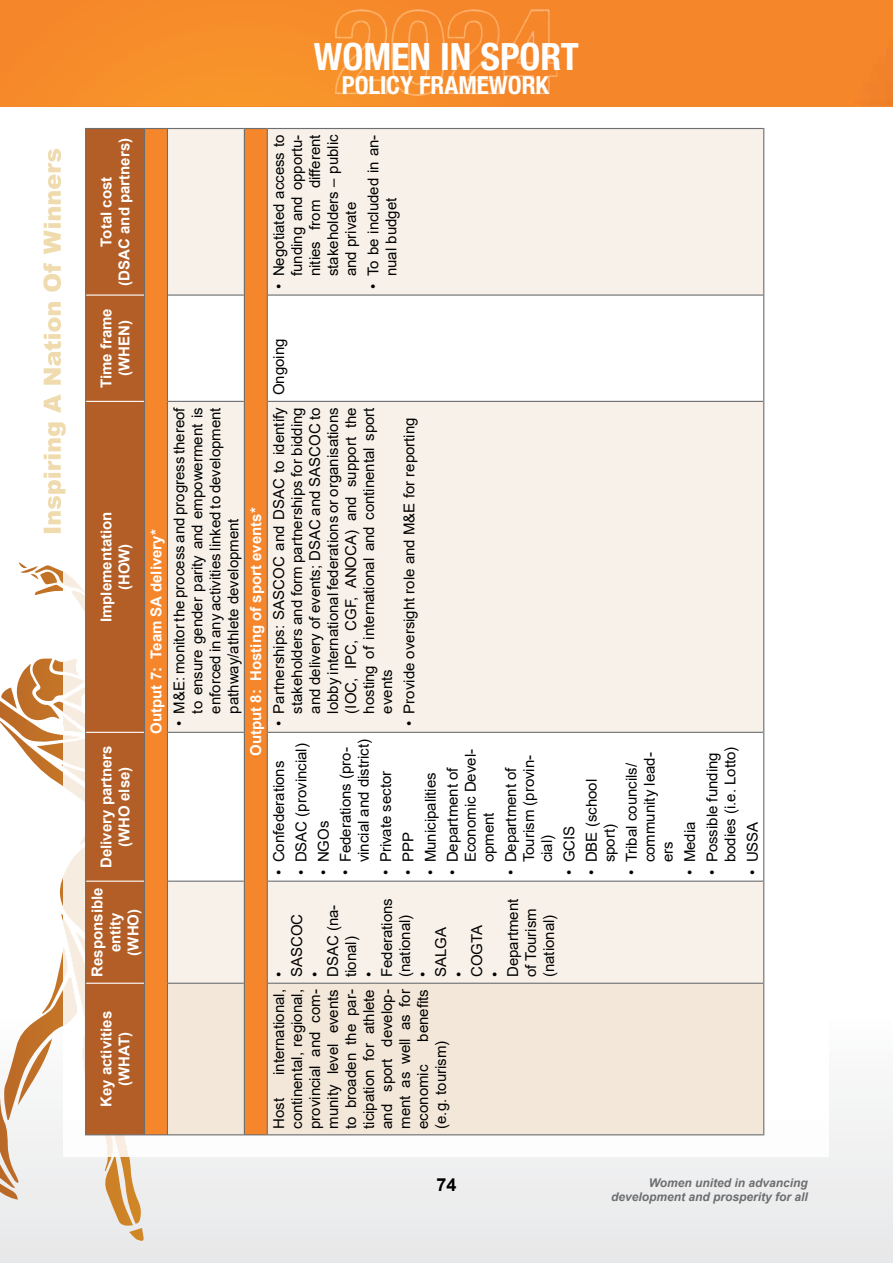
<style>
.page{position:relative;width:893px;height:1263px;background:#fff}
.page>*{position:absolute;margin:0;border:0;box-sizing:border-box;transform-origin:0 0}
.t1{font:700 condensed 37.65px "Helvetica Neue LT Std";color:#fff}
.t2{font:700 condensed 24.9px "Helvetica Neue LT Std";color:#fff}
.t3{font:700 18px "Arial";color:#000}
.t4{font:15px/18px "Arial";color:#000}
.t5{font:700 15px/18px "Arial";color:#fff;text-align:center}
.t6{font:italic 700 12px/14.4px "Arial";color:#6d6e71;text-align:right}
</style>
<div class="page">
<img style="left:0;top:1011px;width:893px;height:252px">
<svg style="left:15px;top:562px;width:49px;height:166px"></svg>
<img style="left:64px;top:128px;width:765px;height:1029px">
<div style="left:0;top:0;width:893px;height:106px;background:#f6862a"></div>
<div style="left:98px;top:48px;width:293px;height:58px;background:#f7922a"></div>
<img style="left:335px;top:9px;width:223px;height:87px">
<svg style="left:43px;top:149px;width:23px;height:384px"></svg>
<div style="left:86px;top:129px;width:58px;height:1005px;background:#b25e26"></div>
<div style="left:145px;top:128px;width:22px;height:1007px;background:#f6862b"></div>
<div style="left:168px;top:984px;width:595px;height:150px;background:#f2e7d8"></div>
<svg style="left:168px;top:129px;width:595px;height:854px;fill:#f7f1e9"></svg>
<div style="left:244px;top:128px;width:23px;height:1007px;background:#f6862b"></div>
<hr style="left:86px;top:1134px;width:58px;height:1px;background:#6d6e71">
<svg style="left:145px;top:1134px;width:22px;height:1px"></svg>
<hr style="left:168px;top:1134px;width:76px;height:1px;background:#6d6e71">
<svg style="left:245px;top:1134px;width:22px;height:1px"></svg>
<hr style="left:268px;top:1134px;width:495px;height:1px;background:#6d6e71">
<hr style="left:85px;top:983px;width:1px;height:152px;background:#6d6e71">
<hr style="left:85px;top:881px;width:1px;height:102px;background:#6d6e71">
<hr style="left:85px;top:732px;width:1px;height:149px;background:#6d6e71">
<hr style="left:85px;top:401px;width:1px;height:331px;background:#6d6e71">
<hr style="left:85px;top:295px;width:1px;height:106px;background:#6d6e71">
<hr style="left:85px;top:128px;width:1px;height:167px;background:#6d6e71">
<hr style="left:86px;top:128px;width:58px;height:1px;background:#6d6e71">
<hr style="left:144px;top:983px;width:1px;height:152px;background:#6d6e71">
<hr style="left:144px;top:881px;width:1px;height:102px;background:#6d6e71">
<hr style="left:144px;top:732px;width:1px;height:149px;background:#6d6e71">
<hr style="left:144px;top:401px;width:1px;height:331px;background:#6d6e71">
<hr style="left:144px;top:295px;width:1px;height:106px;background:#6d6e71">
<hr style="left:144px;top:128px;width:1px;height:167px;background:#6d6e71">
<svg style="left:145px;top:128px;width:22px;height:1px"></svg>
<hr style="left:167px;top:983px;width:1px;height:152px;background:#6d6e71">
<hr style="left:167px;top:881px;width:1px;height:102px;background:#6d6e71">
<hr style="left:168px;top:983px;width:76px;height:1px;background:#6d6e71">
<hr style="left:167px;top:732px;width:1px;height:149px;background:#6d6e71">
<hr style="left:168px;top:880px;width:76px;height:2px;background:#6d6e71">
<hr style="left:167px;top:401px;width:1px;height:331px;background:#6d6e71">
<hr style="left:168px;top:732px;width:76px;height:1px;background:#6d6e71">
<hr style="left:167px;top:295px;width:1px;height:106px;background:#6d6e71">
<hr style="left:168px;top:401px;width:76px;height:1px;background:#6d6e71">
<hr style="left:167px;top:128px;width:1px;height:167px;background:#6d6e71">
<hr style="left:168px;top:294px;width:76px;height:2px;background:#6d6e71">
<hr style="left:168px;top:128px;width:76px;height:1px;background:#6d6e71">
<hr style="left:244px;top:983px;width:1px;height:152px;background:#6d6e71">
<hr style="left:244px;top:881px;width:1px;height:102px;background:#6d6e71">
<hr style="left:244px;top:732px;width:1px;height:149px;background:#6d6e71">
<hr style="left:244px;top:401px;width:1px;height:331px;background:#6d6e71">
<hr style="left:244px;top:295px;width:1px;height:106px;background:#6d6e71">
<hr style="left:244px;top:128px;width:1px;height:167px;background:#6d6e71">
<svg style="left:245px;top:128px;width:22px;height:1px"></svg>
<hr style="left:267px;top:983px;width:1px;height:152px;background:#6d6e71">
<hr style="left:267px;top:881px;width:1px;height:102px;background:#6d6e71">
<hr style="left:268px;top:983px;width:495px;height:1px;background:#6d6e71">
<hr style="left:267px;top:732px;width:1px;height:149px;background:#6d6e71">
<hr style="left:268px;top:880px;width:495px;height:2px;background:#6d6e71">
<hr style="left:267px;top:401px;width:1px;height:331px;background:#6d6e71">
<hr style="left:268px;top:732px;width:495px;height:1px;background:#6d6e71">
<hr style="left:267px;top:295px;width:1px;height:106px;background:#6d6e71">
<hr style="left:268px;top:401px;width:495px;height:1px;background:#6d6e71">
<hr style="left:267px;top:128px;width:1px;height:167px;background:#6d6e71">
<hr style="left:268px;top:294px;width:495px;height:2px;background:#6d6e71">
<hr style="left:268px;top:128px;width:495px;height:1px;background:#6d6e71">
<hr style="left:763px;top:983px;width:1px;height:152px;background:#6d6e71">
<hr style="left:763px;top:881px;width:1px;height:102px;background:#6d6e71">
<hr style="left:763px;top:732px;width:1px;height:149px;background:#6d6e71">
<hr style="left:763px;top:401px;width:1px;height:331px;background:#6d6e71">
<hr style="left:763px;top:295px;width:1px;height:106px;background:#6d6e71">
<hr style="left:763px;top:128px;width:1px;height:167px;background:#6d6e71">
<hr style="left:86px;top:983px;width:58px;height:1px;background:#fff">
<hr style="left:86px;top:880px;width:58px;height:2px;background:#fff">
<hr style="left:86px;top:732px;width:58px;height:1px;background:#fff">
<hr style="left:86px;top:401px;width:58px;height:1px;background:#fff">
<hr style="left:86px;top:294px;width:58px;height:2px;background:#fff">
<h1 class="t1" style="left:314px;top:34px;width:267px">WOMEN IN SPORT</h1>
<h2 class="t2" style="left:342px;top:70px;width:209px">POLICY FRAMEWORK</h2>
<p class="t5" style="left:97px;top:286px;width:149px;rotate:-90deg">Total cost<br>(DSAC and partners)</p>
<p class="t5" style="left:97px;top:388px;width:81px;rotate:-90deg">Time frame (WHEN)</p>
<p class="t5" style="left:97px;top:622px;width:112px;rotate:-90deg">Implementation (HOW)</p>
<p class="t5" style="left:97px;top:868px;width:124px;rotate:-90deg">Delivery partners (WHO else)</p>
<p class="t5" style="left:88px;top:977px;width:91px;rotate:-90deg">Responsible entity (WHO)</p>
<p class="t5" style="left:147px;top:734px;width:206px;rotate:-90deg">Output 7: Team SA delivery*</p>
<p class="t5" style="left:97px;top:1107px;width:97px;rotate:-90deg">Key activities (WHAT)</p>
<p class="t4" style="left:270px;top:276px;width:143px;text-align:justify;text-indent:-13px;rotate:-90deg">• Negotiated access to funding and opportu&shy;nities from different stakeholders – public and private</p>
<p class="t4" style="left:364px;top:276px;width:143px;text-indent:-13px;rotate:-90deg">• To be included in an&shy;nual budget</p>
<p class="t4" style="left:170px;top:713px;width:308px;text-align:justify;text-indent:-13px;rotate:-90deg">• M&amp;E: monitor the process and progress thereof to ensure gender parity and empowerment is enforced in any activities linked to development pathway/athlete development</p>
<p class="t5" style="left:247px;top:756px;width:250px;rotate:-90deg">Output 8: Hosting of sport events*</p>
<p class="t4" style="left:270px;top:395px;width:58px;rotate:-90deg">Ongoing</p>
<p class="t4" style="left:270px;top:714px;width:308px;text-align:justify;text-indent:-13px;rotate:-90deg">• Partnerships: SASCOC and DSAC to identify stakeholders and form partnerships for bidding and delivery of events; DSAC and SASCOC to lobby international federations or organisations (IOC, IPC, CGF, ANOCA) and support the hosting of international and continental sport events</p>
<p class="t4" style="left:400px;top:726px;width:310px;rotate:-90deg">• Provide oversight role and M&amp;E for reporting</p>
<p class="t4" style="left:270px;top:875px;width:116px;rotate:-90deg">• Confederations</p>
<p class="t4" style="left:292px;top:875px;width:133px;rotate:-90deg">• DSAC (provincial)</p>
<p class="t4" style="left:314px;top:875px;width:56px;rotate:-90deg">• NGOs</p>
<p class="t4" style="left:337px;top:862px;width:125px;text-indent:-13px;rotate:-90deg">• Federations (pro&shy;vincial and district)</p>
<p class="t4" style="left:377px;top:875px;width:106px;rotate:-90deg">• Private sector</p>
<p class="t4" style="left:399px;top:875px;width:44px;rotate:-90deg">• PPP</p>
<p class="t4" style="left:421px;top:875px;width:104px;rotate:-90deg">• Municipalities</p>
<p class="t4" style="left:444px;top:862px;width:115px;text-indent:-13px;rotate:-90deg">• Department of<br>Economic Devel&shy;opment</p>
<p class="t4" style="left:502px;top:862px;width:109px;text-indent:-13px;rotate:-90deg">• Department of<br>Tourism (provin&shy;cial)</p>
<p class="t4" style="left:560px;top:875px;width:51px;rotate:-90deg">• GCIS</p>
<p class="t4" style="left:270px;top:977px;width:81px;rotate:-90deg">•<br>SASCOC<br>•<br>DSAC (na&shy;tional)<br>•<br>Federations (national)<br>•<br>SALGA<br>•<br>COGTA<br>•<br>Department of Tourism (national)</p>
<p class="t4" style="left:270px;top:1129px;width:141px;text-align:justify;text-indent:54px;rotate:-90deg">international, continental, regional, provincial and com&shy;munity level events to broaden the par&shy;ticipation for athlete and sport develop&shy;ment as well as for economic</p>
<p class="t4" style="left:414px;top:1129px;width:141px;text-indent:87px;rotate:-90deg">benefits (e.g. tourism)</p>
<p class="t4" style="left:270px;top:1129px;width:32px;rotate:-90deg">Host</p>
<p class="t4" style="left:582px;top:862px;width:85px;text-indent:-13px;rotate:-90deg">• DBE (school sport)</p>
<p class="t4" style="left:623px;top:862px;width:112px;text-indent:-13px;rotate:-90deg">• Tribal councils/ community lead&shy;ers</p>
<p class="t4" style="left:681px;top:875px;width:55px;rotate:-90deg">• Media</p>
<p class="t4" style="left:703px;top:862px;width:117px;text-indent:-13px;rotate:-90deg">• Possible funding bodies (i.e. Lotto)</p>
<p class="t4" style="left:743px;top:875px;width:55px;rotate:-90deg">• USSA</p>
<p class="t3" style="left:436px;top:1172px;width:22px">74</p>
<p class="t6" style="left:611px;top:1175px;width:198px">Women united in advancing development and prosperity for all</p>
</div>
